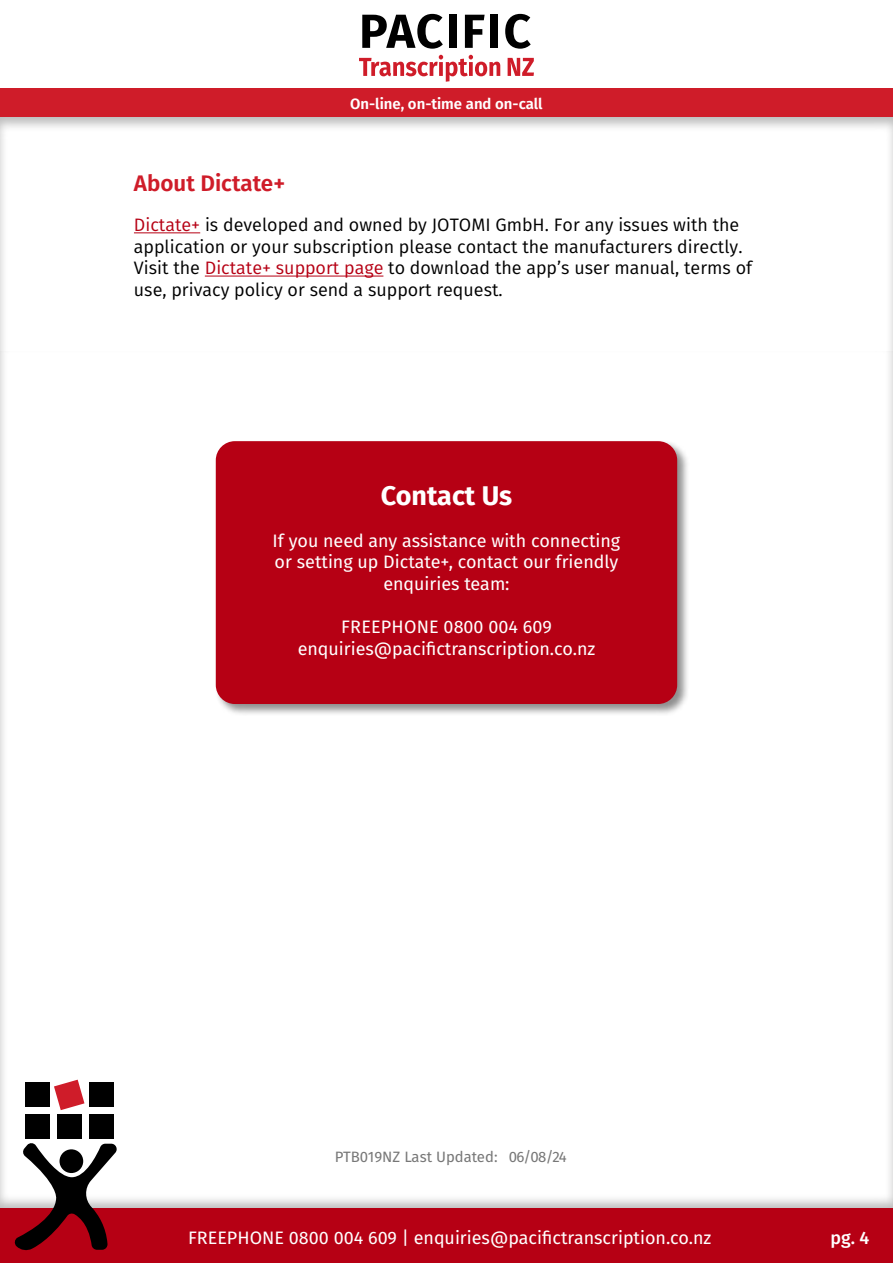
<style>
.page{position:relative;width:893px;height:1263px;background:#fff}
.page>*{position:absolute;margin:0;border:0;box-sizing:border-box;transform-origin:0 0}
.t1{font:700 27px "Fira Sans";color:#fff}
.t2{font:600 22.5px "Fira Sans";color:#cf1c29}
.t3{font:18px/21.6px "Fira Sans";color:#000}
.t4{font:18px/21.6px "Fira Sans";color:#fff;text-align:center}
.t5{font:500 18px "Fira Sans";color:#fff}
.t6{font:15px "Fira Sans";color:#777}
.t7{font:600 15px "Fira Sans";color:#fff}
.s1{color:#b60014}
</style>
<div class="page">
<div style="left:0;top:1209px;width:893px;height:54px;background:#b60014"></div>
<svg style="left:14px;top:1143px;width:104px;height:108px"></svg>
<div style="left:60px;top:1149px;width:23px;height:24px;background:#000;border-radius:50%"></div>
<div style="left:25px;top:1082px;width:25px;height:25px;background:#000"></div>
<svg style="left:54px;top:1080px;width:30px;height:30px"></svg>
<div style="left:89px;top:1082px;width:25px;height:25px;background:#000"></div>
<div style="left:25px;top:1114px;width:25px;height:25px;background:#000"></div>
<div style="left:57px;top:1114px;width:25px;height:25px;background:#000"></div>
<div style="left:89px;top:1114px;width:25px;height:25px;background:#000"></div>
<div style="left:0;top:88px;width:893px;height:28px;background:#cf1c29"></div>
<svg style="left:359px;top:55px;width:141px;height:27px"></svg>
<svg style="left:508px;top:58px;width:26px;height:18px"></svg>
<svg style="left:362px;top:14px;width:81px;height:35px"></svg>
<div style="left:449px;top:15px;width:7px;height:33px;background:#000"></div>
<svg style="left:465px;top:15px;width:20px;height:33px"></svg>
<div style="left:490px;top:15px;width:8px;height:33px;background:#000"></div>
<svg style="left:505px;top:14px;width:26px;height:35px"></svg>
<div style="left:214px;top:440px;width:476px;height:276px;background:#000;opacity:.44"></div>
<div style="left:219px;top:444px;width:455px;height:257px;background:#b60014;border-radius:16px"></div>
<div style="left:216px;top:441px;width:461px;height:263px;border:5px solid #b60014;border-radius:16px"></div>
<hr style="left:134px;top:232px;width:66px;height:1px;background:#b60014">
<hr style="left:205px;top:276px;width:178px;height:1px;background:#b60014">
<p class="t2" style="left:134px;top:164px;width:153px">About Dictate+</p>
<p class="t7" style="left:350px;top:92px;width:194px">On-line, on-time and on-call</p>
<p class="t3" style="left:134px;top:214px;width:620px"><span class="s1">Dictate+</span> is developed and owned by JOTOMI GmbH. For any issues with the application or your subscription please contact the manufacturers directly.<br>Visit the <span class="s1">Dictate+ support page</span> to download the app’s user manual, terms of use, privacy policy or send a support request.</p>
<h1 class="t1" style="left:381px;top:473px;width:133px">Contact Us</h1>
<p class="t4" style="left:273px;top:529px;width:349px">If you need any assistance with connecting or setting up Dictate+, contact our friendly enquiries team:</p>
<p class="t4" style="left:298px;top:615px;width:299px">FREEPHONE 0800 004 609 enquiries@pacifictranscription.co.nz</p>
<p class="t6" style="left:335px;top:1146px;width:233px">PTB019NZ Last Updated: 06/08/24</p>
<p class="t4" style="left:188px;top:1227px;width:525px">FREEPHONE 0800 004 609 | enquiries@pacifictranscription.co.nz</p>
<p class="t5" style="left:830px;top:1224px;width:40px">pg. 4</p>
</div>
